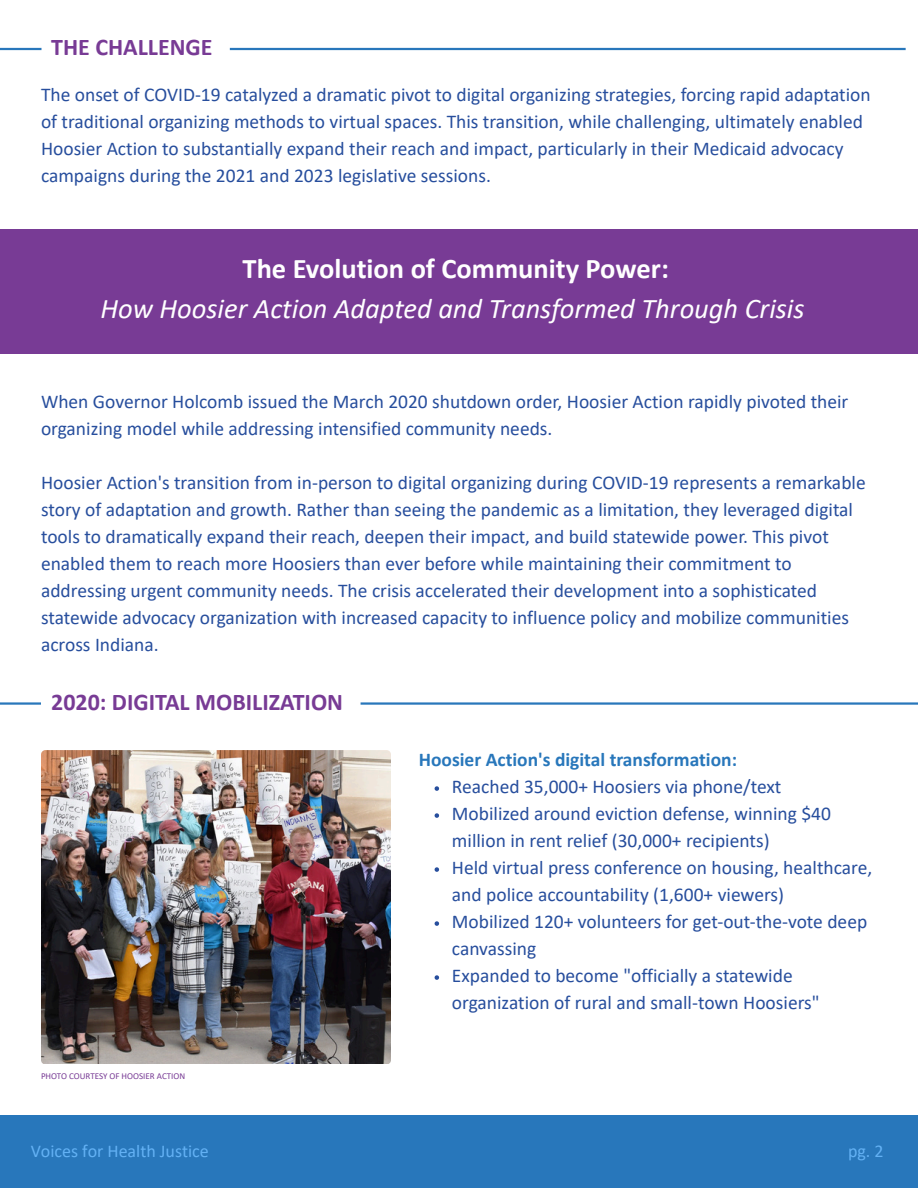
<style>
.page{position:relative;width:918px;height:1188px;background:#fff}
.page>*{position:absolute;margin:0;border:0;box-sizing:border-box;transform-origin:0 0}
.t1{font:italic 28.5px/39.3px "Calibri";color:#fff;text-align:center}
.t2{font:700 24px "Calibri";color:#783b95}
.t3{font:19.5px/27px "Calibri";color:#274e9d}
.t4{font:700 19.5px "Calibri";color:#2877bb}
.t5{font:18px "Calibri";color:#63b1f4}
.t6{font:9px "Calibri";color:#783b95}
.s1{font-weight:700;font-style:normal}
</style>
<div class="page">
<div style="left:0;top:1116px;width:918px;height:72px;background:#2877bb"></div>
<hr style="left:230px;top:48px;width:676px;height:2px;background:#2877bb">
<div style="left:0;top:230px;width:918px;height:124px;background:#783b95"></div>
<hr style="left:0;top:48px;width:41px;height:2px;background:#2877bb">
<hr style="left:361px;top:702px;width:557px;height:3px;background:#2877bb">
<hr style="left:0;top:702px;width:41px;height:3px;background:#2877bb">
<img style="left:41px;top:750px;width:350px;height:314px;border-radius:4px">
<svg style="left:435px;top:786px;width:4px;height:5px"></svg>
<svg style="left:435px;top:813px;width:4px;height:5px"></svg>
<svg style="left:435px;top:867px;width:4px;height:5px"></svg>
<svg style="left:435px;top:921px;width:4px;height:5px"></svg>
<svg style="left:435px;top:975px;width:4px;height:5px"></svg>
<h2 class="t2" style="left:51px;top:37px;width:163px">THE CHALLENGE</h2>
<p class="t3" style="left:41px;top:83px;width:831px">The onset of COVID-19 catalyzed a dramatic pivot to digital organizing strategies, forcing rapid adaptation of traditional organizing methods to virtual spaces. This transition, while challenging, ultimately enabled Hoosier Action to substantially expand their reach and impact, particularly in their Medicaid advocacy campaigns during the 2021 and 2023 legislative sessions.</p>
<h4 class="t1" style="left:100px;top:251px;width:706px"><span class="s1">The Evolution of Community Power:<br></span>How Hoosier Action Adapted and Transformed Through Crisis</h4>
<h4 class="t3" style="left:41px;top:390px;width:809px">When Governor Holcomb issued the March 2020 shutdown order, Hoosier Action rapidly pivoted their organizing model while addressing intensified community needs.</h4>
<h1 class="t3" style="left:41px;top:471px;width:826px">Hoosier Action's transition from in-person to digital organizing during COVID-19 represents a remarkable story of adaptation and growth. Rather than seeing the pandemic as a limitation, they leveraged digital tools to dramatically expand their reach, deepen their impact, and build statewide power. This pivot enabled them to reach more Hoosiers than ever before while maintaining their commitment to addressing urgent community needs. The crisis accelerated their development into a sophisticated statewide advocacy organization with increased capacity to influence policy and mobilize communities across Indiana.</h1>
<p class="t2" style="left:51px;top:692px;width:293px">2020: DIGITAL MOBILIZATION</p>
<p class="t6" style="left:41px;top:1072px;width:146px">PHOTO COURTESY OF HOOSIER ACTION</p>
<h4 class="t5" style="left:31px;top:1144px;width:180px">Voices for Health Justice</h4>
<h2 class="t4" style="left:419px;top:751px;width:320px">Hoosier Action's digital transformation:</h2>
<p class="t3" style="left:452px;top:775px;width:331px">Reached 35,000+ Hoosiers via phone/text</p>
<p class="t3" style="left:452px;top:802px;width:381px">Mobilized around eviction defense, winning $40 million in rent relief (30,000+ recipients)</p>
<p class="t3" style="left:452px;top:856px;width:422px">Held virtual press conference on housing, healthcare, and police accountability (1,600+ viewers)</p>
<h3 class="t3" style="left:452px;top:910px;width:417px">Mobilized 120+ volunteers for get-out-the-vote deep canvassing</h3>
<p class="t3" style="left:452px;top:964px;width:369px">Expanded to become "officially a statewide organization of rural and small-town Hoosiers"</p>
<p class="t5" style="left:848px;top:1144px;width:37px">pg. 2</p>
</div>
